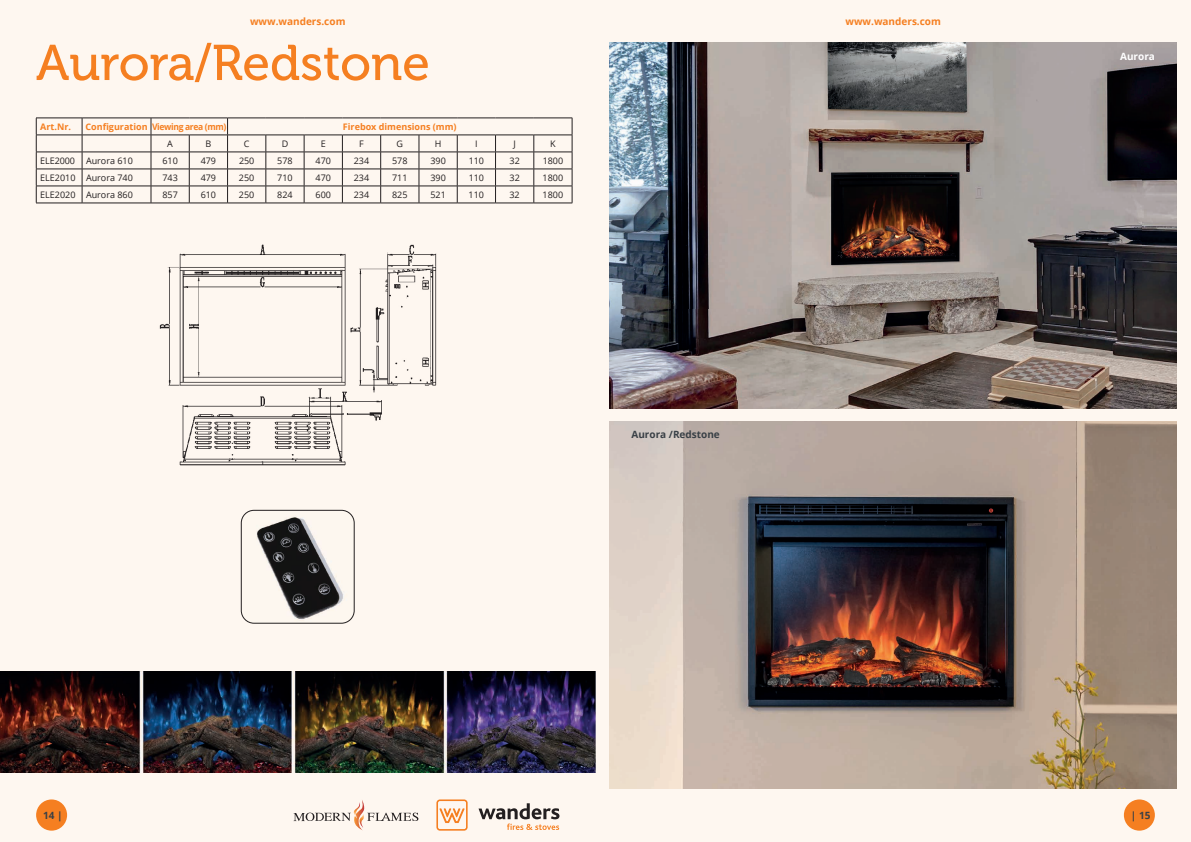
<style>
.page{position:relative;width:1191px;height:842px;background:#fff}
.page>*{position:absolute;margin:0;border:0;box-sizing:border-box;transform-origin:0 0}
.t1{font:50px "Museo 500";color:#f57f21}
.t2{font:700 10px "Open Sans";color:#f57f21}
.t3{font:700 10px "Open Sans";color:#394046}
.t4{font:700 10px "Open Sans";color:#fff}
.t5{font:9px "Open Sans";color:#231f20}
.t6{font:700 9px "Open Sans";color:#f57f21}
.t7{font:700 9px "Open Sans";letter-spacing:-.02em;color:#f57f21}
</style>
<div class="page">
<div style="left:595px;top:0;width:596px;height:842px;background:#fef7f0"></div>
<div style="left:0;top:0;width:595px;height:842px;background:#fef7f0"></div>
<svg style="left:436px;top:799px;width:31px;height:32px"></svg>
<svg style="left:478px;top:803px;width:81px;height:27px"></svg>
<div style="left:36px;top:799px;width:31px;height:32px;background:#f57f21;border-radius:50%"></div>
<div style="left:1123px;top:799px;width:31px;height:32px;background:#f57f21;border-radius:50%"></div>
<svg style="left:293px;top:800px;width:125px;height:30px"></svg>
<img style="left:609px;top:43px;width:567px;height:366px">
<img style="left:241px;top:510px;width:113px;height:113px">
<div style="left:241px;top:510px;width:113px;height:113px;border:1px solid #231f20;border-radius:13px"></div>
<img style="left:0;top:671px;width:595px;height:101px">
<img style="left:159px;top:244px;width:278px;height:222px">
<img style="left:609px;top:421px;width:567px;height:367px">
<hr style="left:36px;top:118px;width:46px;height:1px;background:#231f20">
<hr style="left:82px;top:118px;width:69px;height:1px;background:#231f20">
<hr style="left:151px;top:118px;width:38px;height:1px;background:#231f20">
<hr style="left:189px;top:118px;width:38px;height:1px;background:#231f20">
<hr style="left:227px;top:118px;width:39px;height:1px;background:#231f20">
<hr style="left:266px;top:118px;width:38px;height:1px;background:#231f20">
<hr style="left:304px;top:118px;width:38px;height:1px;background:#231f20">
<hr style="left:342px;top:118px;width:39px;height:1px;background:#231f20">
<hr style="left:381px;top:118px;width:38px;height:1px;background:#231f20">
<hr style="left:419px;top:118px;width:38px;height:1px;background:#231f20">
<hr style="left:457px;top:118px;width:38px;height:1px;background:#231f20">
<hr style="left:495px;top:118px;width:39px;height:1px;background:#231f20">
<hr style="left:534px;top:118px;width:38px;height:1px;background:#231f20">
<hr style="left:36px;top:135px;width:46px;height:1px;background:#231f20">
<hr style="left:82px;top:135px;width:69px;height:1px;background:#231f20">
<hr style="left:151px;top:135px;width:38px;height:1px;background:#231f20">
<hr style="left:189px;top:135px;width:38px;height:1px;background:#231f20">
<hr style="left:227px;top:135px;width:39px;height:1px;background:#231f20">
<hr style="left:266px;top:135px;width:38px;height:1px;background:#231f20">
<hr style="left:304px;top:135px;width:38px;height:1px;background:#231f20">
<hr style="left:342px;top:135px;width:39px;height:1px;background:#231f20">
<hr style="left:381px;top:135px;width:38px;height:1px;background:#231f20">
<hr style="left:419px;top:135px;width:38px;height:1px;background:#231f20">
<hr style="left:457px;top:135px;width:38px;height:1px;background:#231f20">
<hr style="left:495px;top:135px;width:39px;height:1px;background:#231f20">
<hr style="left:534px;top:135px;width:38px;height:1px;background:#231f20">
<hr style="left:36px;top:152px;width:46px;height:1px;background:#231f20">
<hr style="left:82px;top:152px;width:69px;height:1px;background:#231f20">
<hr style="left:151px;top:152px;width:38px;height:1px;background:#231f20">
<hr style="left:189px;top:152px;width:38px;height:1px;background:#231f20">
<hr style="left:227px;top:152px;width:39px;height:1px;background:#231f20">
<hr style="left:266px;top:152px;width:38px;height:1px;background:#231f20">
<hr style="left:304px;top:152px;width:38px;height:1px;background:#231f20">
<hr style="left:342px;top:152px;width:39px;height:1px;background:#231f20">
<hr style="left:381px;top:152px;width:38px;height:1px;background:#231f20">
<hr style="left:419px;top:152px;width:38px;height:1px;background:#231f20">
<hr style="left:457px;top:152px;width:38px;height:1px;background:#231f20">
<hr style="left:495px;top:152px;width:39px;height:1px;background:#231f20">
<hr style="left:534px;top:152px;width:38px;height:1px;background:#231f20">
<hr style="left:36px;top:169px;width:46px;height:1px;background:#231f20">
<hr style="left:82px;top:169px;width:69px;height:1px;background:#231f20">
<hr style="left:151px;top:169px;width:38px;height:1px;background:#231f20">
<hr style="left:189px;top:169px;width:38px;height:1px;background:#231f20">
<hr style="left:227px;top:169px;width:39px;height:1px;background:#231f20">
<hr style="left:266px;top:169px;width:38px;height:1px;background:#231f20">
<hr style="left:304px;top:169px;width:38px;height:1px;background:#231f20">
<hr style="left:342px;top:169px;width:39px;height:1px;background:#231f20">
<hr style="left:381px;top:169px;width:38px;height:1px;background:#231f20">
<hr style="left:419px;top:169px;width:38px;height:1px;background:#231f20">
<hr style="left:457px;top:169px;width:38px;height:1px;background:#231f20">
<hr style="left:495px;top:169px;width:39px;height:1px;background:#231f20">
<hr style="left:534px;top:169px;width:38px;height:1px;background:#231f20">
<hr style="left:36px;top:186px;width:46px;height:1px;background:#231f20">
<svg style="left:36px;top:118px;width:1px;height:85px"></svg>
<hr style="left:82px;top:186px;width:69px;height:1px;background:#231f20">
<svg style="left:82px;top:118px;width:1px;height:85px"></svg>
<hr style="left:151px;top:186px;width:38px;height:1px;background:#231f20">
<svg style="left:151px;top:118px;width:1px;height:85px"></svg>
<hr style="left:189px;top:186px;width:38px;height:1px;background:#231f20">
<svg style="left:189px;top:135px;width:1px;height:68px"></svg>
<hr style="left:227px;top:186px;width:39px;height:1px;background:#231f20">
<svg style="left:227px;top:118px;width:1px;height:85px"></svg>
<hr style="left:266px;top:186px;width:38px;height:1px;background:#231f20">
<svg style="left:265px;top:135px;width:1px;height:68px"></svg>
<hr style="left:304px;top:186px;width:38px;height:1px;background:#231f20">
<svg style="left:304px;top:135px;width:1px;height:68px"></svg>
<hr style="left:342px;top:186px;width:39px;height:1px;background:#231f20">
<svg style="left:342px;top:135px;width:1px;height:68px"></svg>
<hr style="left:381px;top:186px;width:38px;height:1px;background:#231f20">
<svg style="left:380px;top:135px;width:1px;height:68px"></svg>
<hr style="left:419px;top:186px;width:38px;height:1px;background:#231f20">
<svg style="left:419px;top:135px;width:1px;height:68px"></svg>
<hr style="left:457px;top:186px;width:38px;height:1px;background:#231f20">
<svg style="left:457px;top:135px;width:1px;height:68px"></svg>
<hr style="left:495px;top:186px;width:39px;height:1px;background:#231f20">
<svg style="left:495px;top:135px;width:1px;height:68px"></svg>
<hr style="left:534px;top:186px;width:38px;height:1px;background:#231f20">
<svg style="left:533px;top:135px;width:1px;height:68px"></svg>
<svg style="left:572px;top:118px;width:1px;height:85px"></svg>
<hr style="left:36px;top:203px;width:46px;height:1px;background:#231f20">
<hr style="left:82px;top:203px;width:69px;height:1px;background:#231f20">
<hr style="left:151px;top:203px;width:38px;height:1px;background:#231f20">
<hr style="left:189px;top:203px;width:38px;height:1px;background:#231f20">
<hr style="left:227px;top:203px;width:39px;height:1px;background:#231f20">
<hr style="left:266px;top:203px;width:38px;height:1px;background:#231f20">
<hr style="left:304px;top:203px;width:38px;height:1px;background:#231f20">
<hr style="left:342px;top:203px;width:39px;height:1px;background:#231f20">
<hr style="left:381px;top:203px;width:38px;height:1px;background:#231f20">
<hr style="left:419px;top:203px;width:38px;height:1px;background:#231f20">
<hr style="left:457px;top:203px;width:38px;height:1px;background:#231f20">
<hr style="left:495px;top:203px;width:39px;height:1px;background:#231f20">
<hr style="left:534px;top:203px;width:38px;height:1px;background:#231f20">
<p class="t2" style="left:250px;top:14px;width:97px">www.wanders.com</p>
<p class="t2" style="left:845px;top:14px;width:97px">www.wanders.com</p>
<h1 class="t1" style="left:36px;top:35px;width:395px">Aurora/Redstone</h1>
<p class="t4" style="left:1120px;top:50px;width:36px">Aurora</p>
<p class="t6" style="left:40px;top:120px;width:32px">Art.Nr.</p>
<p class="t7" style="left:85px;top:120px;width:142px">Configuration Viewing area (mm)</p>
<p class="t6" style="left:343px;top:120px;width:115px">Firebox dimensions (mm)</p>
<p class="t5" style="left:167px;top:137px;width:7px">A</p>
<p class="t5" style="left:205px;top:137px;width:7px">B</p>
<p class="t5" style="left:244px;top:137px;width:7px">C</p>
<p class="t5" style="left:282px;top:137px;width:8px">D</p>
<p class="t5" style="left:321px;top:137px;width:7px">E</p>
<p class="t5" style="left:359px;top:137px;width:6px">F</p>
<p class="t5" style="left:396px;top:137px;width:8px">G</p>
<p class="t5" style="left:435px;top:137px;width:8px">H</p>
<p class="t5" style="left:475px;top:137px;width:4px">I</p>
<p class="t5" style="left:513px;top:137px;width:4px">J</p>
<p class="t5" style="left:550px;top:137px;width:7px">K</p>
<p class="t5" style="left:40px;top:154px;width:94px">ELE2000 Aurora 610</p>
<p class="t5" style="left:162px;top:154px;width:17px">610</p>
<p class="t5" style="left:201px;top:154px;width:17px">479</p>
<p class="t5" style="left:239px;top:154px;width:17px">250</p>
<p class="t5" style="left:277px;top:154px;width:17px">578</p>
<p class="t5" style="left:315px;top:154px;width:17px">470</p>
<p class="t5" style="left:354px;top:154px;width:17px">234</p>
<p class="t5" style="left:392px;top:154px;width:17px">578</p>
<p class="t5" style="left:430px;top:154px;width:17px">390</p>
<p class="t5" style="left:468px;top:154px;width:17px">110</p>
<p class="t5" style="left:509px;top:154px;width:12px">32</p>
<p class="t5" style="left:542px;top:154px;width:22px">1800</p>
<p class="t5" style="left:40px;top:171px;width:94px">ELE2010 Aurora 740</p>
<p class="t5" style="left:162px;top:171px;width:17px">743</p>
<p class="t5" style="left:201px;top:171px;width:17px">479</p>
<p class="t5" style="left:239px;top:171px;width:17px">250</p>
<p class="t5" style="left:277px;top:171px;width:17px">710</p>
<p class="t5" style="left:315px;top:171px;width:17px">470</p>
<p class="t5" style="left:354px;top:171px;width:17px">234</p>
<p class="t5" style="left:392px;top:171px;width:17px">711</p>
<p class="t5" style="left:430px;top:171px;width:17px">390</p>
<p class="t5" style="left:468px;top:171px;width:17px">110</p>
<p class="t5" style="left:509px;top:171px;width:12px">32</p>
<p class="t5" style="left:542px;top:171px;width:22px">1800</p>
<p class="t5" style="left:40px;top:188px;width:94px">ELE2020 Aurora 860</p>
<p class="t5" style="left:162px;top:188px;width:17px">857</p>
<p class="t5" style="left:201px;top:188px;width:17px">610</p>
<p class="t5" style="left:239px;top:188px;width:17px">250</p>
<p class="t5" style="left:277px;top:188px;width:17px">824</p>
<p class="t5" style="left:315px;top:188px;width:17px">600</p>
<p class="t5" style="left:354px;top:188px;width:17px">234</p>
<p class="t5" style="left:392px;top:188px;width:17px">825</p>
<p class="t5" style="left:430px;top:188px;width:17px">521</p>
<p class="t5" style="left:468px;top:188px;width:17px">110</p>
<p class="t5" style="left:509px;top:188px;width:12px">32</p>
<p class="t5" style="left:542px;top:188px;width:22px">1800</p>
<p class="t3" style="left:631px;top:427px;width:90px">Aurora /Redstone</p>
<p class="t3" style="left:43px;top:808px;width:21px">14 |</p>
<p class="t3" style="left:1131px;top:808px;width:21px">| 15</p>
</div>
